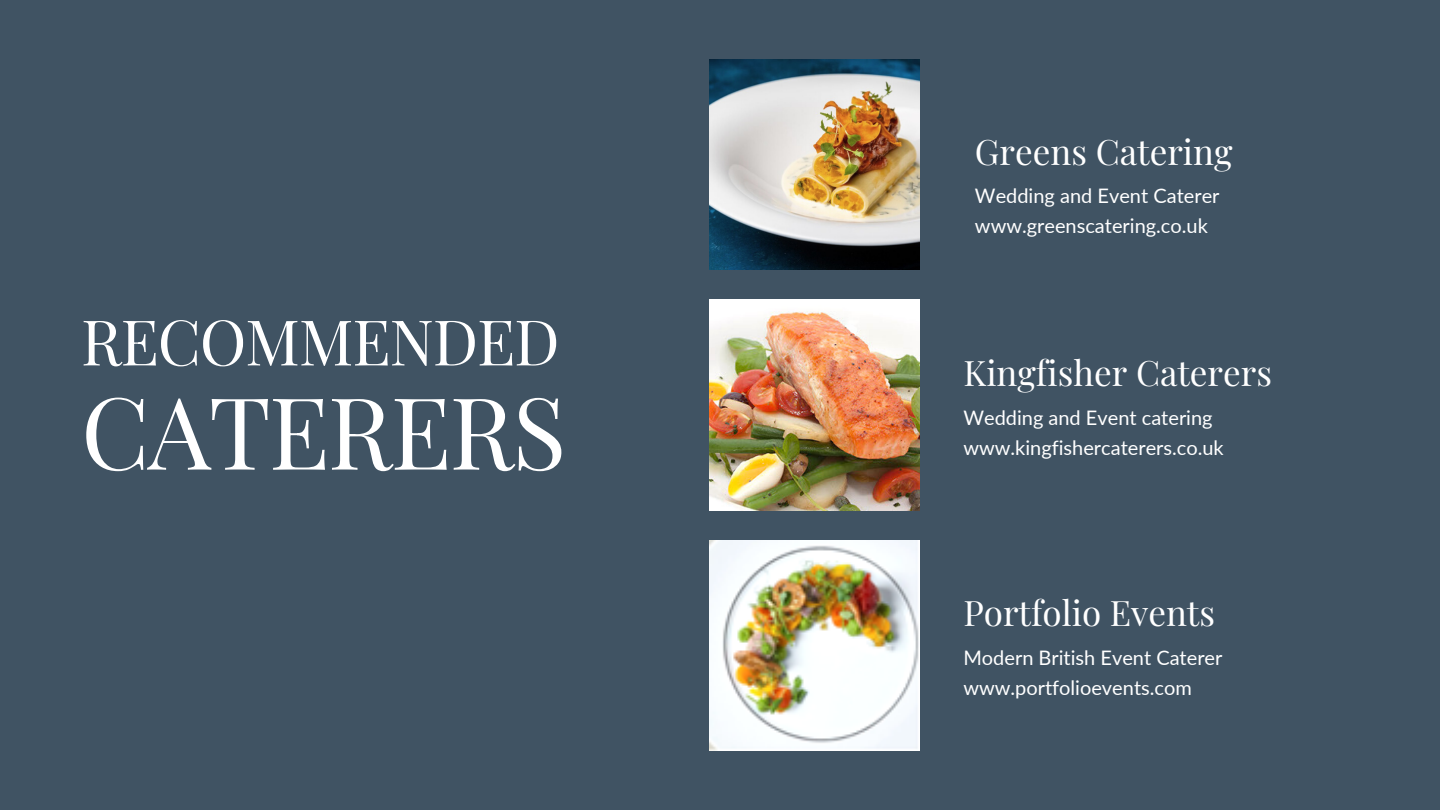
<style>
.page{position:relative;width:1440px;height:810px;background:#405363}
.page>*{position:absolute;margin:0;border:0;box-sizing:border-box;transform-origin:0 0}
.t1{font:100px "Playfair Display";letter-spacing:-.02em;color:#fff}
.t2{font:63px "Playfair Display";letter-spacing:-.02em;color:#fff}
.t3{font:35px "Playfair Display";color:#fff}
.t4{font:20px "Lato";color:#fff}
</style>
<div class="page">
<img style="left:710px;top:540px;width:210px;height:211px">
<img style="left:710px;top:60px;width:210px;height:210px">
<img style="left:710px;top:300px;width:210px;height:210px">
<h1 class="t2" style="left:81px;top:297px;width:480px">RECOMMENDED</h1>
<h1 class="t1" style="left:81px;top:362px;width:487px">CATERERS</h1>
<p class="t3" style="left:975px;top:127px;width:259px">Greens Catering</p>
<h2 class="t4" style="left:975px;top:183px;width:246px">Wedding and Event Caterer</h2>
<p class="t4" style="left:975px;top:213px;width:234px">www.greenscatering.co.uk</p>
<p class="t3" style="left:963px;top:348px;width:310px">Kingfisher Caterers</p>
<h2 class="t4" style="left:963px;top:405px;width:251px">Wedding and Event catering</h2>
<p class="t4" style="left:963px;top:435px;width:262px">www.kingfishercaterers.co.uk</p>
<p class="t3" style="left:963px;top:589px;width:253px">Portfolio Events</p>
<h2 class="t4" style="left:963px;top:645px;width:261px">Modern British Event Caterer</h2>
<p class="t4" style="left:963px;top:675px;width:230px">www.portfolioevents.com</p>
</div>
